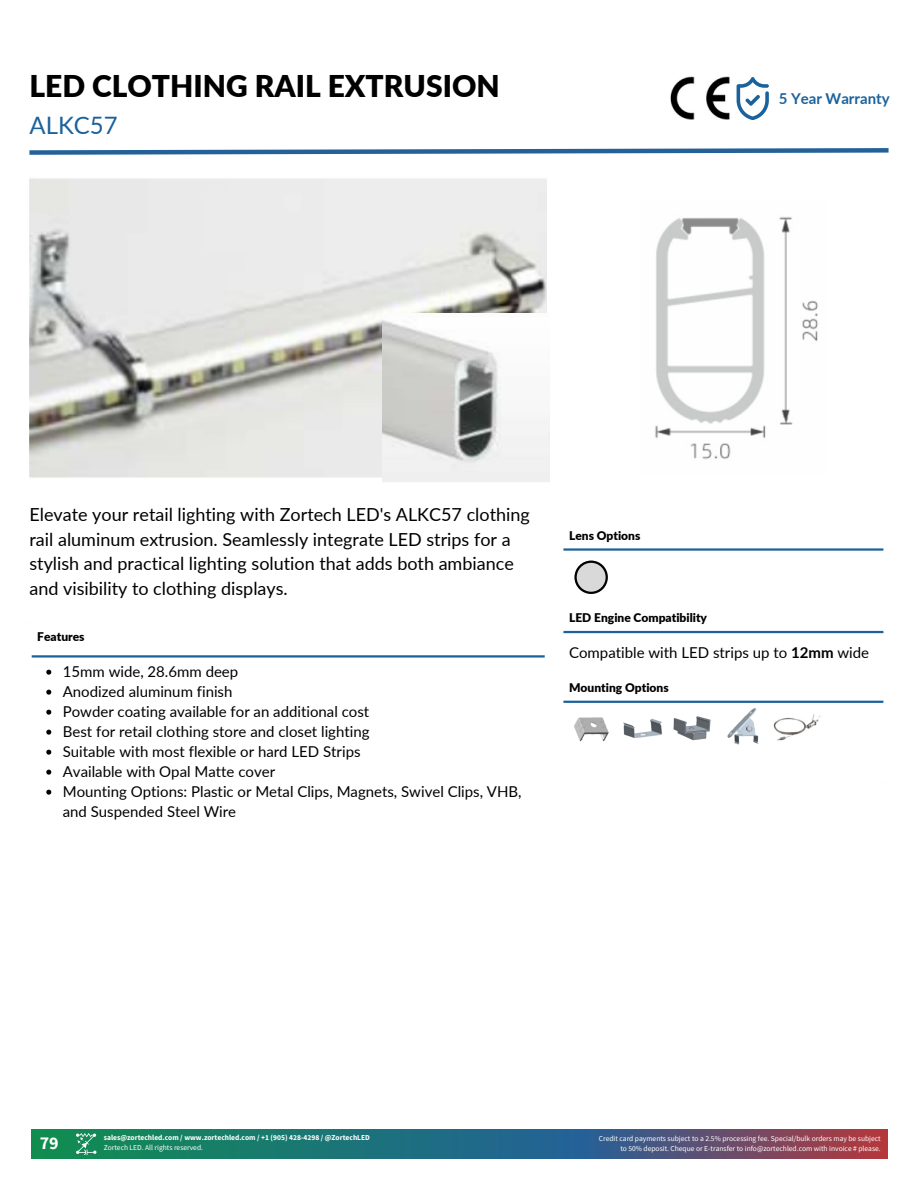
<style>
.page{position:relative;width:918px;height:1188px;background:#fff}
.page>*{position:absolute;margin:0;border:0;box-sizing:border-box;transform-origin:0 0}
.t1{font:900 30px "Lato";color:#000}
.t2{font:24px "Lato";color:#1b629c}
.t3{font:18px/24.8px "Lato";color:#000}
.t4{font:700 18px "Source Sans Pro";color:#fff}
.t5{font:15px/20px "Lato";color:#000}
.t6{font:700 15px "Lato";color:#1b629c}
.t7{font:900 12px "Lato";color:#000}
.t8{font:7.5px/10.1px "Source Sans Pro";color:#fff;text-align:right}
.t9{font:700 7.5px "Source Sans Pro";color:#fff}
.s1{font-weight:700}
</style>
<div class="page">
<img style="left:655px;top:217px;width:163px;height:243px">
<img style="left:29px;top:178px;width:518px;height:304px">
<svg style="left:737px;top:77px;width:32px;height:43px"></svg>
<svg style="left:46px;top:670px;width:5px;height:5px"></svg>
<svg style="left:46px;top:690px;width:5px;height:5px"></svg>
<svg style="left:46px;top:710px;width:5px;height:5px"></svg>
<svg style="left:46px;top:730px;width:5px;height:5px"></svg>
<svg style="left:46px;top:750px;width:5px;height:5px"></svg>
<svg style="left:46px;top:770px;width:5px;height:5px"></svg>
<svg style="left:46px;top:790px;width:5px;height:5px"></svg>
<hr style="left:32px;top:655px;width:513px;height:3px;background:#1b629c">
<hr style="left:563px;top:548px;width:320px;height:3px;background:#1b629c">
<hr style="left:563px;top:631px;width:320px;height:2px;background:#1b629c">
<hr style="left:563px;top:701px;width:320px;height:2px;background:#1b629c">
<svg style="left:29px;top:148px;width:860px;height:7px"></svg>
<img style="left:563px;top:700px;width:45px;height:42px">
<svg style="left:574px;top:561px;width:34px;height:33px"></svg>
<img style="left:608px;top:700px;width:51px;height:38px">
<img style="left:659px;top:700px;width:51px;height:41px">
<img style="left:710px;top:700px;width:68px;height:45px">
<img style="left:761px;top:712px;width:59px;height:33px">
<img style="left:383px;top:313px;width:166px;height:169px">
<img style="left:670px;top:77px;width:60px;height:43px">
<svg style="left:32px;top:1129px;width:856px;height:30px;background:#38676f"></svg>
<img style="left:76px;top:1133px;width:20px;height:23px">
<p class="t1" style="left:29px;top:67px;width:472px">LED CLOTHING RAIL EXTRUSION</p>
<p class="t2" style="left:29px;top:110px;width:90px">ALKC57</p>
<h1 class="t6" style="left:779px;top:89px;width:113px">5 Year Warranty</h1>
<p class="t3" style="left:29px;top:502px;width:502px">Elevate your retail lighting with Zortech LED's ALKC57 clothing rail aluminum extrusion. Seamlessly integrate LED strips for a stylish and practical lighting solution that adds both ambiance and visibility to clothing displays.</p>
<h2 class="t7" style="left:37px;top:629px;width:49px">Features</h2>
<p class="t5" style="left:63px;top:661px;width:177px">15mm wide, 28.6mm deep</p>
<p class="t5" style="left:63px;top:681px;width:171px">Anodized aluminum finish</p>
<h4 class="t5" style="left:63px;top:701px;width:308px">Powder coating available for an additional cost</h4>
<p class="t5" style="left:63px;top:721px;width:308px">Best for retail clothing store and closet lighting</p>
<h3 class="t5" style="left:63px;top:741px;width:299px">Suitable with most flexible or hard LED Strips</h3>
<p class="t5" style="left:63px;top:761px;width:214px">Available with Opal Matte cover</p>
<p class="t5" style="left:63px;top:781px;width:460px">Mounting Options: Plastic or Metal Clips, Magnets, Swivel Clips, VHB, and Suspended Steel Wire</p>
<p class="t7" style="left:569px;top:528px;width:73px">Lens Options</p>
<p class="t7" style="left:569px;top:611px;width:139px">LED Engine Compatibility</p>
<p class="t5" style="left:569px;top:642px;width:302px">Compatible with LED strips up to <span class="s1">12mm</span> wide</p>
<p class="t7" style="left:569px;top:680px;width:101px">Mounting Options</p>
<p class="t9" style="left:104px;top:1133px;width:268px">sales@zortechled.com / www.zortechled.com / +1 (905) 428-4298 / @ZortechLED</p>
<p class="t4" style="left:40px;top:1132px;width:20px">79</p>
<p class="t8" style="left:104px;top:1143px;width:101px">Zortech LED. All rights reserved.</p>
<p class="t8" style="left:599px;top:1133px;width:283px">Credit card payments subject to a 2.5% processing fee. Special/bulk orders may be subject to 50% deposit. Cheque or E-transfer to info@zortechled.com with invoice # please.</p>
</div>
